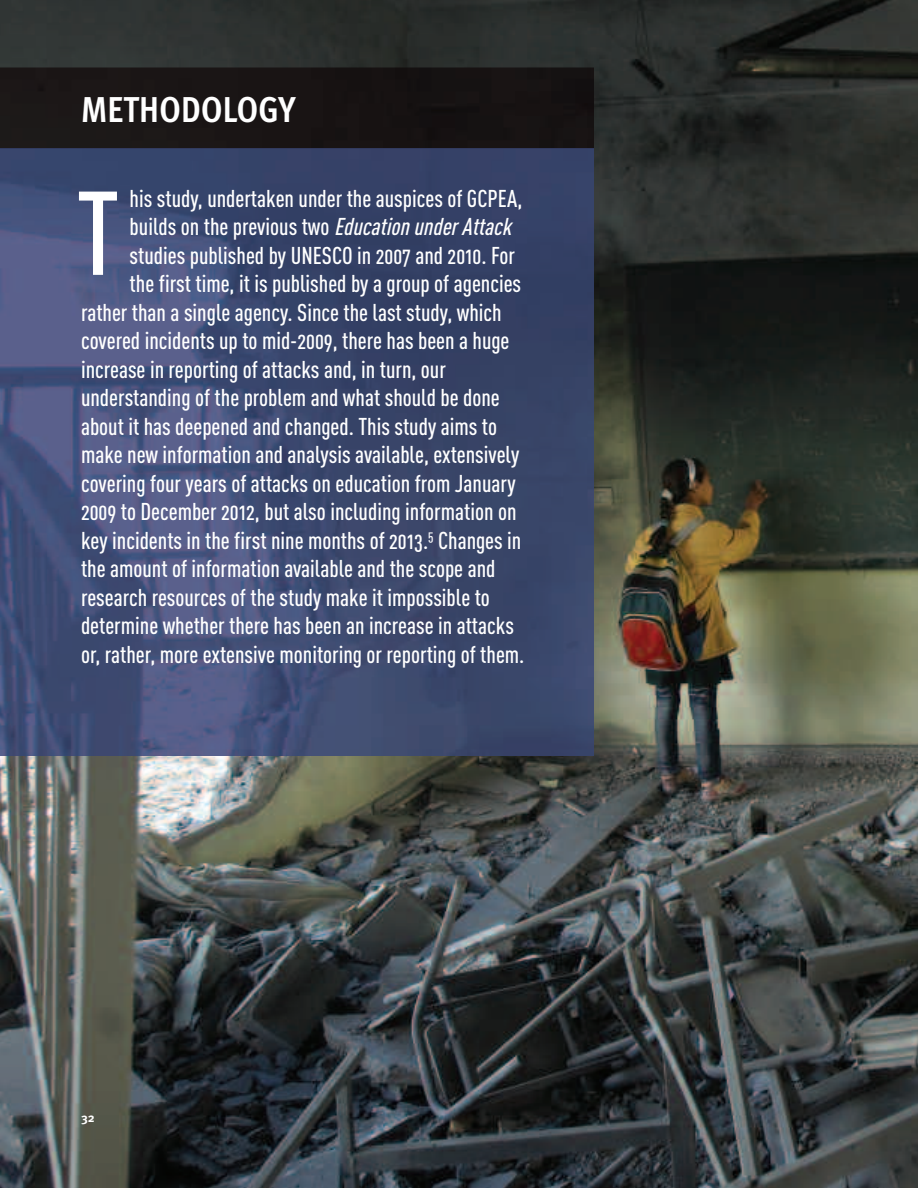
<style>
.page{position:relative;width:918px;height:1188px;background:#fff}
.page>*{position:absolute;margin:0;border:0;box-sizing:border-box;transform-origin:0 0}
.t1{font:117px "DIN Cond Medium Alternate";color:#fff}
.t2{font:700 condensed 36px "Meta Pro";letter-spacing:.01em;color:#fff}
.t3{font:24px "DIN Cond Medium Alternate";color:#fff}
.t4{font:700 12.3px "Meta Pro";color:#fff}
.s1{font-style:italic}
</style>
<div class="page">
<img style="left:0;top:0;width:918px;height:1188px">
<img style="left:0;top:68px;width:594px;height:688px">
<img style="left:0;top:148px;width:594px;height:1px">
<h2 class="t2" style="left:81px;top:96px;width:216px">MeTHODOLOGY</h2>
<p class="t3" style="left:130px;top:190px;width:394px">his study, undertaken under the auspices of GCPEA,</p>
<p class="t3" style="left:130px;top:218px;width:388px">builds on the previous two <span class="s1">Education underAttack</span></p>
<p class="t3" style="left:130px;top:247px;width:387px">studies published by UNESCO in 2007 and 2010. For</p>
<p class="t3" style="left:130px;top:275px;width:393px">the first time, it is published by a group of agencies</p>
<p class="t3" style="left:81px;top:304px;width:422px">rather than a single agency. Since the last study, which</p>
<p class="t3" style="left:81px;top:332px;width:430px">covered incidents up to mid-2009, there has been a huge</p>
<p class="t3" style="left:81px;top:361px;width:366px">increase in reporting of attacks and, in turn, our</p>
<p class="t3" style="left:81px;top:389px;width:420px">understanding of the problem and what should be done</p>
<p class="t3" style="left:81px;top:418px;width:418px">about it has deepened and changed. This study aims to</p>
<p class="t3" style="left:81px;top:446px;width:440px">make new information and analysis available, extensively</p>
<p class="t3" style="left:81px;top:475px;width:436px">covering four years of attacks on education from January</p>
<p class="t3" style="left:81px;top:503px;width:437px">2009 to December 2012, but also including information on</p>
<p class="t3" style="left:81px;top:532px;width:442px">key incidents in the first nine months of 2013.<sup>5</sup> Changes in</p>
<p class="t3" style="left:81px;top:560px;width:416px">the amount of information available and the scope and</p>
<p class="t3" style="left:81px;top:589px;width:410px">research resources of the study make it impossible to</p>
<p class="t3" style="left:81px;top:617px;width:435px">determine whether there has been an increase in attacks</p>
<p class="t3" style="left:81px;top:646px;width:445px">or, rather, more extensive monitoring or reporting of them.</p>
<h1 class="t1" style="left:76px;top:192px;width:44px">T</h1>
<p class="t4" style="left:81px;top:1113px;width:15px">32</p>
</div>
